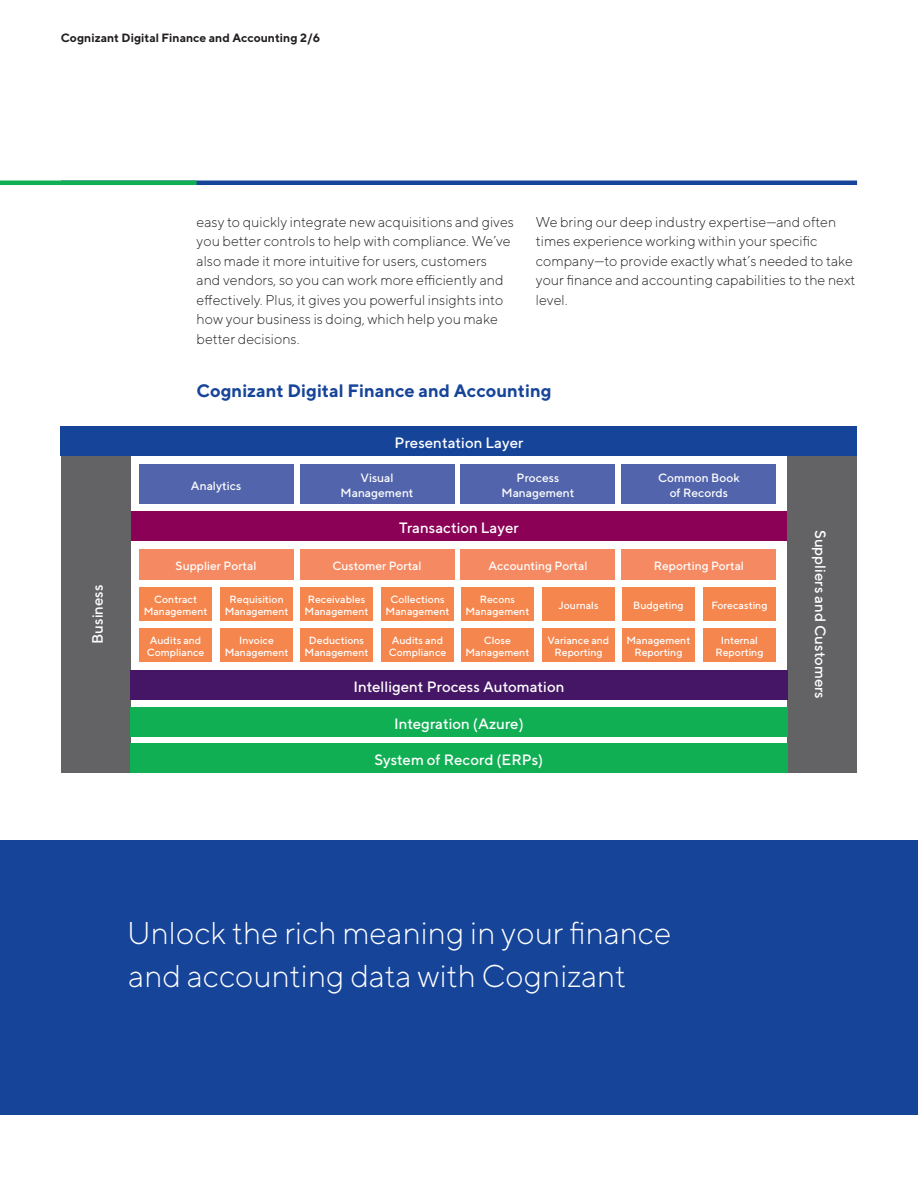
<style>
.page{position:relative;width:918px;height:1188px;background:#fff}
.page>*{position:absolute;margin:0;border:0;box-sizing:border-box;transform-origin:0 0}
.Quote_small_outside{font:300 31.5px/43.5px "TT Norms";color:#fff}
.Body_headline_12_13{font:700 18px "TT Norms";color:#164499}
.Body_9_13{font:500 15px "TT Norms";color:#fff}
.Body_9_5_13{font:300 14.25px/19.5px "TT Norms";color:#231f20}
.Body_9_13-2{font:500 12px/14.4px "TT Norms";color:#fff;text-align:center}
.Running_header_left{font:700 12px "TT Norms";color:#231f20}
.Body_9_13-3{font:500 10.5px/12px "TT Norms";color:#fff;text-align:center}
</style>
<div class="page">
<hr style="left:61px;top:181px;width:796px;height:4px;background:#164499">
<hr style="left:0;top:181px;width:197px;height:4px;background:#11af54">
<div style="left:61px;top:426px;width:796px;height:30px;background:#164499"></div>
<div style="left:130px;top:511px;width:658px;height:30px;background:#8a0156"></div>
<div style="left:61px;top:456px;width:69px;height:316px;background:#636366"></div>
<div style="left:788px;top:456px;width:69px;height:316px;background:#636366"></div>
<div style="left:130px;top:670px;width:658px;height:29px;background:#451665"></div>
<div style="left:139px;top:549px;width:154px;height:31px;background:#f58962"></div>
<div style="left:139px;top:588px;width:73px;height:33px;background:#f5864d"></div>
<div style="left:300px;top:588px;width:73px;height:33px;background:#f5864d"></div>
<div style="left:461px;top:588px;width:73px;height:33px;background:#f5864d"></div>
<div style="left:622px;top:588px;width:73px;height:33px;background:#f5864d"></div>
<div style="left:139px;top:629px;width:73px;height:33px;background:#f5864d"></div>
<div style="left:300px;top:629px;width:73px;height:33px;background:#f5864d"></div>
<div style="left:461px;top:629px;width:73px;height:33px;background:#f5864d"></div>
<div style="left:622px;top:629px;width:73px;height:33px;background:#f5864d"></div>
<div style="left:220px;top:588px;width:73px;height:33px;background:#f5864d"></div>
<div style="left:381px;top:588px;width:73px;height:33px;background:#f5864d"></div>
<div style="left:542px;top:588px;width:73px;height:33px;background:#f5864d"></div>
<div style="left:703px;top:588px;width:73px;height:33px;background:#f5864d"></div>
<div style="left:220px;top:629px;width:73px;height:33px;background:#f5864d"></div>
<div style="left:381px;top:629px;width:73px;height:33px;background:#f5864d"></div>
<div style="left:542px;top:629px;width:73px;height:33px;background:#f5864d"></div>
<div style="left:703px;top:629px;width:73px;height:33px;background:#f5864d"></div>
<div style="left:300px;top:549px;width:154px;height:31px;background:#f58962"></div>
<div style="left:461px;top:549px;width:154px;height:31px;background:#f58962"></div>
<div style="left:622px;top:549px;width:154px;height:31px;background:#f58962"></div>
<div style="left:139px;top:464px;width:154px;height:40px;background:#5264ac"></div>
<div style="left:300px;top:464px;width:154px;height:40px;background:#5264ac"></div>
<div style="left:461px;top:464px;width:154px;height:40px;background:#5264ac"></div>
<div style="left:622px;top:464px;width:154px;height:40px;background:#5264ac"></div>
<div style="left:130px;top:707px;width:658px;height:30px;background:#11af54"></div>
<div style="left:130px;top:743px;width:658px;height:29px;background:#11af54"></div>
<div style="left:0;top:840px;width:918px;height:275px;background:#164499"></div>
<p class="Running_header_left" style="left:61px;top:30px;width:261px">Cognizant Digital Finance and Accounting 2/6</p>
<p class="Body_9_5_13" style="left:197px;top:212px;width:319px">easy to quickly integrate new acquisitions and gives you better controls to help with compliance. We’ve also made it more intuitive for users, customers and vendors, so you can work more efficiently and effectively. Plus, it gives you powerful insights into how your business is doing, which help you make better decisions.</p>
<p class="Body_9_5_13" style="left:536px;top:212px;width:321px">We bring our deep industry expertise—and often times experience working within your specific company—to provide exactly what’s needed to take your finance and accounting capabilities to the next level.</p>
<p class="Body_headline_12_13" style="left:197px;top:379px;width:357px">Cognizant Digital Finance and Accounting</p>
<p class="Body_9_13" style="left:395px;top:434px;width:130px">Presentation Layer</p>
<p class="Body_9_13" style="left:88px;top:644px;width:61px;rotate:-90deg">Business</p>
<p class="Body_9_13-2" style="left:191px;top:478px;width:52px">Analytics</p>
<p class="Body_9_13-2" style="left:341px;top:471px;width:74px">Visual<br>Management</p>
<p class="Body_9_13-2" style="left:502px;top:471px;width:74px">Process<br>Management</p>
<p class="Body_9_13-2" style="left:658px;top:471px;width:83px">Common Book of Records</p>
<p class="Body_9_13" style="left:399px;top:519px;width:121px">Transaction Layer</p>
<p class="Body_9_13-2" style="left:332px;top:558px;width:91px">Customer Portal</p>
<p class="Body_9_13-2" style="left:488px;top:558px;width:101px">Accounting Portal</p>
<p class="Body_9_13-2" style="left:654px;top:558px;width:92px">Reporting Portal</p>
<p class="Body_9_13-2" style="left:176px;top:558px;width:82px">Supplier Portal</p>
<p class="Body_9_13-3" style="left:144px;top:593px;width:65px">Contract<br>Management</p>
<p class="Body_9_13-3" style="left:305px;top:593px;width:65px;text-align:left">Receivables<br>Management</p>
<p class="Body_9_13-3" style="left:466px;top:593px;width:65px">Recons<br>Management</p>
<p class="Body_9_13-3" style="left:633px;top:599px;width:52px">Budgeting</p>
<p class="Body_9_13-3" style="left:147px;top:634px;width:59px;text-align:left">Audits and<br>Compliance</p>
<p class="Body_9_13-3" style="left:305px;top:634px;width:65px">Deductions<br>Management</p>
<p class="Body_9_13-3" style="left:466px;top:634px;width:65px">Close<br>Management</p>
<p class="Body_9_13-3" style="left:627px;top:634px;width:65px">Management<br>Reporting</p>
<p class="Body_9_13-3" style="left:225px;top:593px;width:65px">Requisition<br>Management</p>
<p class="Body_9_13-3" style="left:386px;top:593px;width:65px">Collections<br>Management</p>
<p class="Body_9_13-3" style="left:558px;top:599px;width:42px">Journals</p>
<p class="Body_9_13-3" style="left:711px;top:599px;width:58px">Forecasting</p>
<p class="Body_9_13-3" style="left:225px;top:634px;width:65px">Invoice<br>Management</p>
<p class="Body_9_13-3" style="left:389px;top:634px;width:59px;text-align:left">Audits and<br>Compliance</p>
<p class="Body_9_13-3" style="left:548px;top:634px;width:63px">Variance and<br>Reporting</p>
<p class="Body_9_13-3" style="left:715px;top:634px;width:50px">Internal<br>Reporting</p>
<p class="Body_9_13" style="left:353px;top:677px;width:212px">Intelligent Process Automation</p>
<p class="Body_9_13" style="left:394px;top:715px;width:131px">Integration (Azure)</p>
<p class="Body_9_13" style="left:375px;top:750px;width:170px">System of Record (ERPs)</p>
<p class="Body_9_13" style="left:830px;top:530px;width:171px;rotate:90deg">Suppliers and Customers</p>
<p class="Quote_small_outside" style="left:127px;top:910px;width:546px">Unlock the rich meaning in your finance and accounting data with Cognizant</p>
</div>
